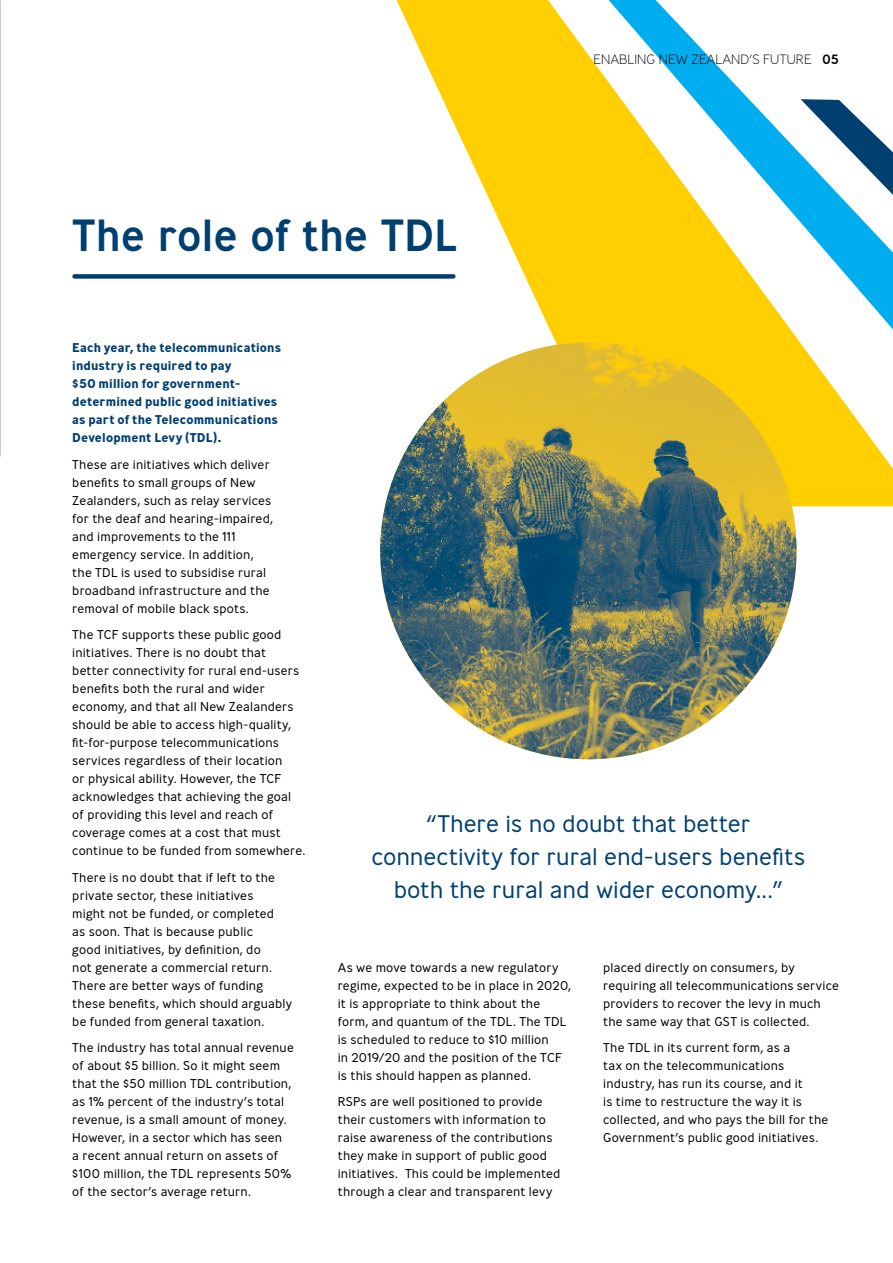
<style>
.page{position:relative;width:893px;height:1263px;background:#fff}
.page>*{position:absolute;margin:0;border:0;box-sizing:border-box;transform-origin:0 0}
.t1{font:500 45px "Ministry";letter-spacing:-.005em;color:#004071}
.t2{font:300 24px/33px "Ministry";letter-spacing:-.005em;color:#004071;text-align:center}
.t3{font:200 13.5px "Ministry";color:#000}
.t4{font:300 12.75px/18px "Ministry";letter-spacing:.01em;color:#000}
.t5{font:700 12.75px/18px "Ministry";letter-spacing:.01em;color:#004071}
.s1{font-weight:500}
</style>
<div class="page">
<img style="left:0;top:0;width:1px;height:1263px">
<div style="left:75px;top:274px;width:378px;height:5px;background:#004071"></div>
<svg style="left:396px;top:0;width:497px;height:506px;fill:#ffcf01"></svg>
<svg style="left:609px;top:0;width:284px;height:329px"></svg>
<svg style="left:800px;top:99px;width:93px;height:96px"></svg>
<img style="left:380px;top:342px;width:416px;height:417px;border-radius:208px">
<h1 class="t1" style="left:72px;top:206px;width:386px">The role of the TDL</h1>
<p class="t3" style="left:593px;top:51px;width:247px">ENABLING NEW ZEALAND’S FUTURE <span class="s1">05</span></p>
<p class="t5" style="left:72px;top:338px;width:210px">Each year, the telecommunications industry is required to pay<br>$50 million for government&shy;determined public good initiatives as part of the Telecommunications<br>Development Levy (TDL).</p>
<p class="t4" style="left:72px;top:455px;width:202px">These are initiatives which deliver benefits to small groups of New<br>Zealanders, such as relay services for the deaf and hearing-impaired, and improvements to the 111 emergency service. In addition, the TDL is used to subsidise rural broadband infrastructure and the removal of mobile black spots.</p>
<p class="t4" style="left:72px;top:625px;width:235px">The TCF supports these public good initiatives. There is no doubt that better connectivity for rural end-users benefits both the rural and wider economy, and that all New Zealanders should be able to access high-quality, fit-for-purpose telecommunications services regardless of their location<br>or physical ability. However, the TCF acknowledges that achieving the goal of providing this level and reach of coverage comes at a cost that must continue to be funded from somewhere.</p>
<p class="t4" style="left:72px;top:868px;width:221px">There is no doubt that if left to the private sector, these initiatives<br>might not be funded, or completed<br>as soon. That is because public<br>good initiatives, by definition, do<br>not generate a commercial return.<br>There are better ways of funding these benefits, which should arguably be funded from general taxation.</p>
<p class="t4" style="left:72px;top:1038px;width:223px">The industry has total annual revenue of about $5 billion. So it might seem that the $50 million TDL contribution, as 1% percent of the industry’s total revenue, is a small amount of money.<br>However, in a sector which has seen<br>a recent annual return on assets of $100 million, the TDL represents 50% of the sector’s average return.</p>
<h2 class="t2" style="left:371px;top:807px;width:435px">“There is no doubt that better connectivity for rural end-users benefits both the rural and wider economy...”</h2>
<p class="t4" style="left:338px;top:958px;width:235px">As we move towards a new regulatory regime, expected to be in place in 2020, it is appropriate to think about the form, and quantum of the TDL. The TDL is scheduled to reduce to $10 million<br>in 2019/20 and the position of the TCF is this should happen as planned.</p>
<p class="t4" style="left:338px;top:1093px;width:224px">RSPs are well positioned to provide their customers with information to raise awareness of the contributions they make in support of public good initiatives. This could be implemented through a clear and transparent levy</p>
<p class="t4" style="left:603px;top:958px;width:237px">placed directly on consumers, by requiring all telecommunications service providers to recover the levy in much the same way that GST is collected.</p>
<p class="t4" style="left:603px;top:1038px;width:227px">The TDL in its current form, as a<br>tax on the telecommunications industry, has run its course, and it<br>is time to restructure the way it is collected, and who pays the bill for the Government’s public good initiatives.</p>
</div>
